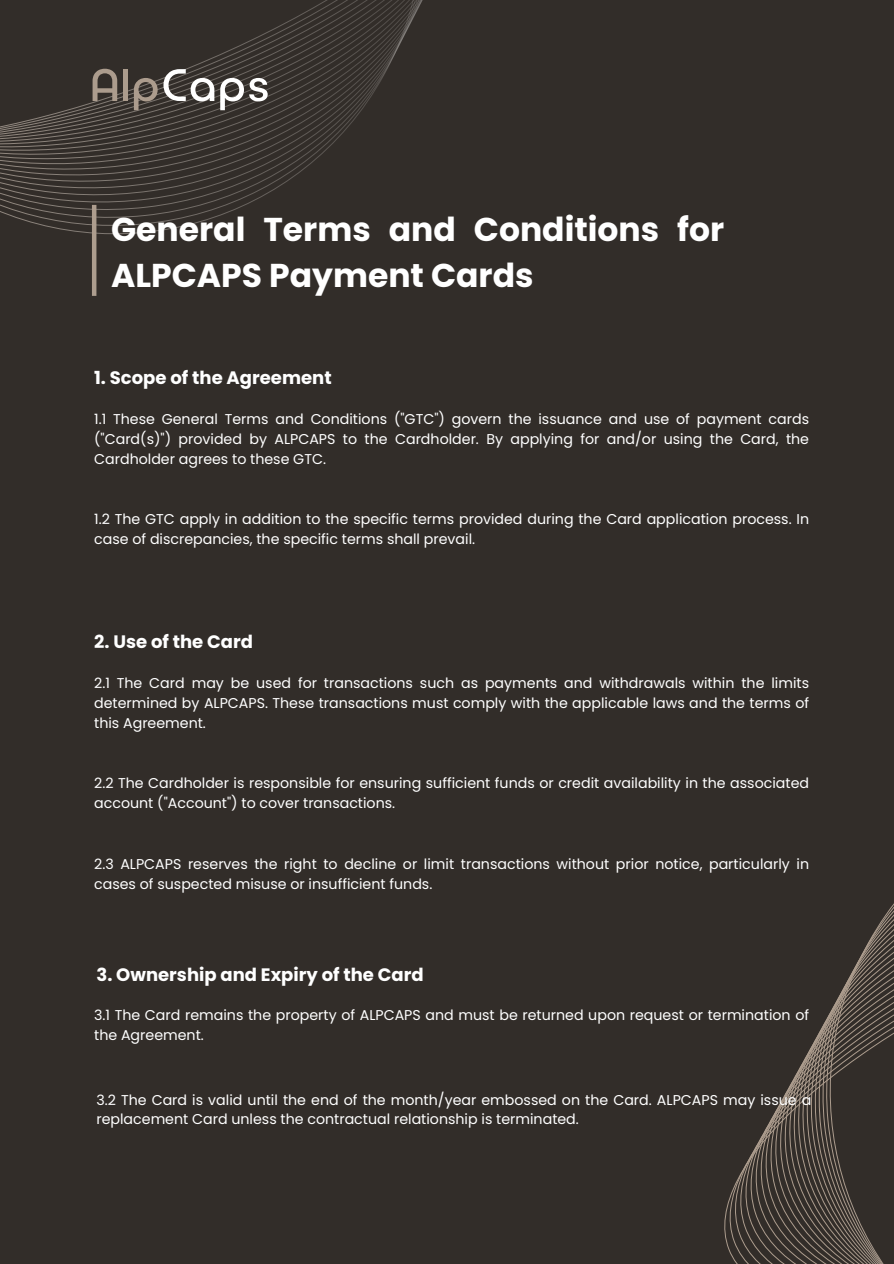
<style>
.page{position:relative;width:894px;height:1264px;background:#fff}
.page>*{position:absolute;margin:0;border:0;box-sizing:border-box;transform-origin:0 0}
.t1{font:700 33px/46.2px "Poppins";color:#fff}
.t2{font:700 18px "Poppins";color:#fff}
.t3{font:14.25px/19.8px "Poppins";color:#fff}
</style>
<div class="page">
<div style="left:0;top:0;width:893px;height:1263px;background:#322d29"></div>
<svg style="left:0;top:0;width:423px;height:167px"></svg>
<svg style="left:220px;top:78px;width:47px;height:32px"></svg>
<svg style="left:134px;top:69px;width:80px;height:41px"></svg>
<div style="left:123px;top:69px;width:5px;height:32px;background:#ac9c8d"></div>
<svg style="left:92px;top:69px;width:25px;height:32px"></svg>
<hr style="left:92px;top:205px;width:4px;height:91px;background:#ad9d8e">
<svg style="left:724px;top:905px;width:169px;height:358px"></svg>
<p class="t1" style="left:111px;top:206px;width:614px">General Terms and Conditions for<br>ALPCAPS Payment Cards</p>
<p class="t2" style="left:94px;top:365px;width:239px">1. Scope of the Agreement</p>
<p class="t3" style="left:94px;top:409px;width:716px;text-align:justify">1.1 These General Terms and Conditions ("GTC") govern the issuance and use of payment cards ("Card(s)") provided by ALPCAPS to the Cardholder. By applying for and/or using the Card, the Cardholder agrees to these GTC.</p>
<h1 class="t3" style="left:94px;top:509px;width:716px">1.2 The GTC apply in addition to the specific terms provided during the Card application process. In case of discrepancies, the specific terms shall prevail.</h1>
<h2 class="t2" style="left:94px;top:629px;width:160px">2. Use of the Card</h2>
<p class="t3" style="left:94px;top:673px;width:716px;text-align:justify">2.1 The Card may be used for transactions such as payments and withdrawals within the limits determined by ALPCAPS. These transactions must comply with the applicable laws and the terms of this Agreement.</p>
<p class="t3" style="left:94px;top:773px;width:716px">2.2 The Cardholder is responsible for ensuring sufficient funds or credit availability in the associated account ("Account") to cover transactions.</p>
<p class="t3" style="left:94px;top:854px;width:716px">2.3 ALPCAPS reserves the right to decline or limit transactions without prior notice, particularly in cases of suspected misuse or insufficient funds.</p>
<h2 class="t2" style="left:96px;top:962px;width:329px">3. Ownership and Expiry of the Card</h2>
<p class="t3" style="left:94px;top:1004px;width:716px">3.1 The Card remains the property of ALPCAPS and must be returned upon request or termination of the Agreement.</p>
<p class="t3" style="left:96px;top:1089px;width:716px">3.2 The Card is valid until the end of the month/year embossed on the Card. ALPCAPS may issue a replacement Card unless the contractual relationship is terminated.</p>
</div>
